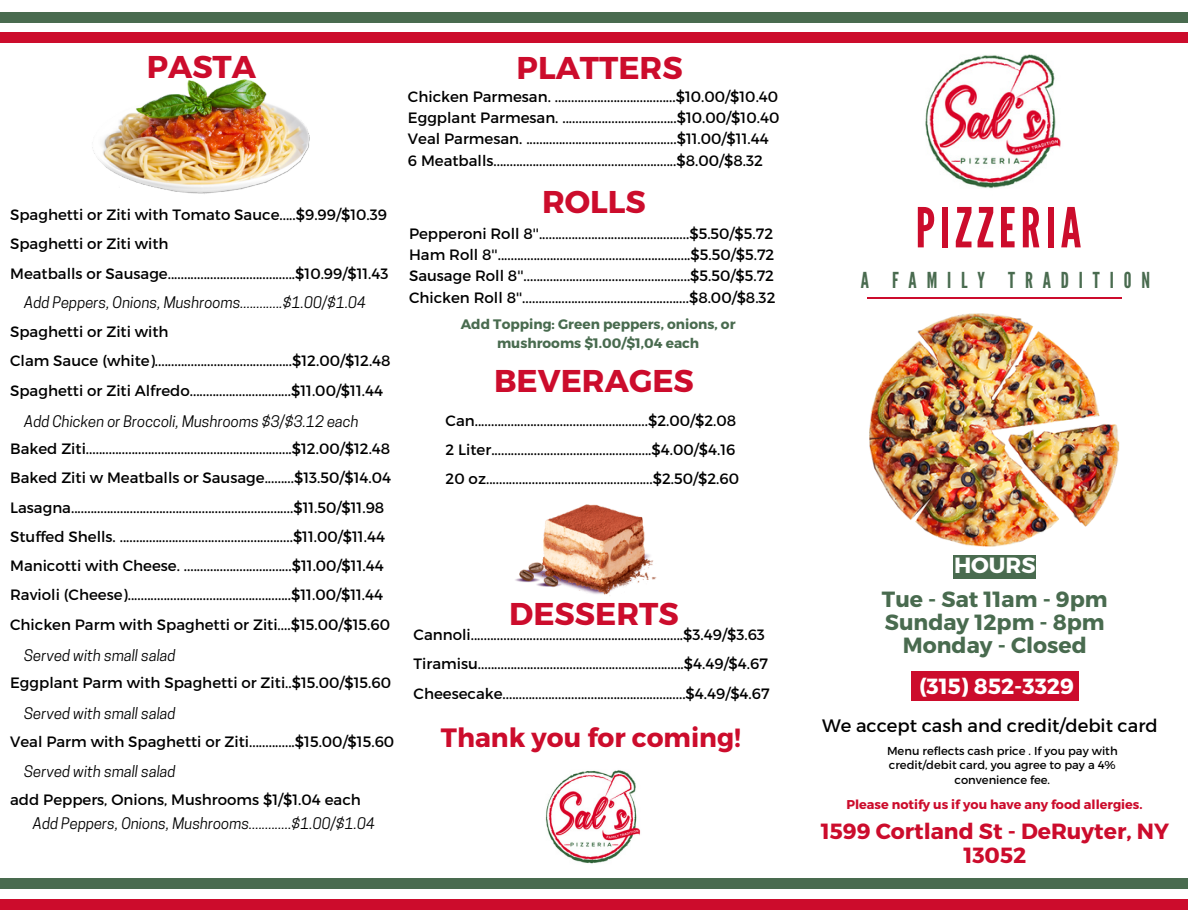
<style>
.page{position:relative;width:1188px;height:918px;background:#fff}
.page>*{position:absolute;margin:0;border:0;box-sizing:border-box;transform-origin:0 0}
.t1{font:55.05px "League Gothic";letter-spacing:.09em;color:#cc0c2c}
.t2{font:700 31.5px "Montserrat";color:#cc0c2c}
.t3{font:700 26.4px "Montserrat";color:#cc0c2c}
.t4{font:700 22.05px "Montserrat";color:#fff}
.t5{font:700 21.9px/22.6px "Montserrat";color:#496b4f;text-align:center}
.t6{font:700 21.9px/23.7px "Montserrat";color:#cc0c2c;text-align:center}
.t7{font:21.9px "League Gothic";letter-spacing:.45em;color:#496b4f}
.t8{font:700 21.9px "Montserrat";color:#fff}
.t9{font:18px "Montserrat";color:#000}
.t10{font:15px "Montserrat";color:#000}
.t11{font:italic 15px "Cooper Hewitt";color:#000}
.t12{font:700 13.65px/18.6px "Montserrat";color:#496b4f;text-align:center}
.t13{font:700 12.75px "Montserrat";color:#cc0c2c}
.t14{font:11.55px/14.4px "Montserrat";color:#000;text-align:center}
</style>
<div class="page">
<div style="left:0;top:32px;width:1188px;height:10px;background:#cc0c2c"></div>
<div style="left:0;top:12px;width:1188px;height:10px;background:#496b4f"></div>
<div style="left:0;top:899px;width:1188px;height:10px;background:#cc0c2c"></div>
<div style="left:0;top:879px;width:1188px;height:10px;background:#496b4f"></div>
<img style="left:925px;top:54px;width:136px;height:135px">
<hr style="left:868px;top:297px;width:254px;height:1px;background:#cc0c2c">
<div style="left:953px;top:555px;width:83px;height:24px;background:#496b4f"></div>
<img style="left:870px;top:313px;width:250px;height:233px">
<div style="left:911px;top:671px;width:167px;height:30px;background:#cc0c2c"></div>
<img style="left:545px;top:770px;width:96px;height:94px">
<img style="left:92px;top:79px;width:218px;height:115px">
<img style="left:515px;top:504px;width:142px;height:92px">
<p class="t2" style="left:147px;top:46px;width:111px">PASTA</p>
<p class="t10" style="left:10px;top:205px;width:378px">Spaghetti or Ziti with Tomato Sauce.....$9.99/$10.39</p>
<p class="t10" style="left:10px;top:234px;width:160px">Spaghetti or Ziti with</p>
<p class="t10" style="left:10px;top:264px;width:380px">Meatballs or Sausage.......................................$10.99/$11.43</p>
<h3 class="t11" style="left:24px;top:297px;width:344px">Add Peppers, Onions, Mushrooms.............$1.00/$1.04</h3>
<h2 class="t10" style="left:10px;top:322px;width:160px">Spaghetti or Ziti with</h2>
<p class="t10" style="left:10px;top:351px;width:382px">Clam Sauce (white)..........................................$12.00/$12.48</p>
<p class="t10" style="left:10px;top:381px;width:375px">Spaghetti or Ziti Alfredo...............................$11.00/$11.44</p>
<p class="t11" style="left:24px;top:416px;width:336px">Add Chicken or Broccoli, Mushrooms $3/$3.12 each</p>
<p class="t10" style="left:10px;top:439px;width:382px">Baked Ziti...............................................................$12.00/$12.48</p>
<p class="t10" style="left:10px;top:468px;width:383px">Baked Ziti w Meatballs or Sausage.........$13.50/$14.04</p>
<h2 class="t10" style="left:10px;top:498px;width:376px">Lasagna....................................................................$11.50/$11.98</h2>
<p class="t10" style="left:10px;top:527px;width:376px">Stuffed Shells. .....................................................$11.00/$11.44</p>
<p class="t10" style="left:10px;top:556px;width:375px">Manicotti with Cheese. .................................$11.00/$11.44</p>
<p class="t10" style="left:10px;top:585px;width:375px">Ravioli (Cheese)..................................................$11.00/$11.44</p>
<p class="t10" style="left:10px;top:615px;width:381px">Chicken Parm with Spaghetti or Ziti....$15.00/$15.60</p>
<p class="t11" style="left:24px;top:650px;width:153px">Served with small salad</p>
<p class="t10" style="left:10px;top:673px;width:383px">Eggplant Parm with Spaghetti or Ziti..$15.00/$15.60</p>
<h2 class="t11" style="left:24px;top:708px;width:153px">Served with small salad</h2>
<h2 class="t10" style="left:10px;top:732px;width:386px">Veal Parm with Spaghetti or Ziti..............$15.00/$15.60</h2>
<p class="t11" style="left:24px;top:766px;width:153px">Served with small salad</p>
<p class="t10" style="left:10px;top:790px;width:352px">add Peppers, Onions, Mushrooms $1/$1.04 each</p>
<p class="t11" style="left:33px;top:818px;width:344px">Add Peppers, Onions, Mushrooms.............$1.00/$1.04</p>
<p class="t2" style="left:517px;top:47px;width:168px">PLATTERS</p>
<h6 class="t10" style="left:408px;top:86px;width:372px">Chicken Parmesan. .....................................$10.00/$10.40</h6>
<h3 class="t10" style="left:408px;top:108px;width:373px">Eggplant Parmesan. ...................................$10.00/$10.40</h3>
<p class="t10" style="left:408px;top:129px;width:362px">Veal Parmesan. ..............................................$11.00/$11.44</p>
<p class="t10" style="left:408px;top:151px;width:357px">6 Meatballs........................................................$8.00/$8.32</p>
<p class="t2" style="left:542px;top:182px;width:105px">ROLLS</p>
<p class="t10" style="left:409px;top:224px;width:366px">Pepperoni Roll 8''..............................................$5.50/$5.72</p>
<p class="t10" style="left:409px;top:245px;width:367px">Ham Roll 8''...........................................................$5.50/$5.72</p>
<h1 class="t10" style="left:409px;top:266px;width:367px">Sausage Roll 8''...................................................$5.50/$5.72</h1>
<h5 class="t10" style="left:409px;top:288px;width:368px">Chicken Roll 8''...................................................$8.00/$8.32</h5>
<h4 class="t12" style="left:461px;top:315px;width:276px">Add Topping: Green peppers, onions, or mushrooms $1.00/$1,04 each</h4>
<p class="t2" style="left:494px;top:360px;width:201px">BEVERAGES</p>
<p class="t10" style="left:446px;top:411px;width:292px">Can.....................................................$2.00/$2.08</p>
<p class="t10" style="left:446px;top:440px;width:291px">2 Liter.................................................$4.00/$4.16</p>
<p class="t10" style="left:446px;top:469px;width:295px">20 oz...................................................$2.50/$2.60</p>
<p class="t2" style="left:509px;top:593px;width:171px">DESSERTS</p>
<p class="t10" style="left:414px;top:625px;width:353px">Cannoli.................................................................$3.49/$3.63</p>
<p class="t10" style="left:414px;top:654px;width:356px">Tiramisu...............................................................$4.49/$4.67</p>
<p class="t10" style="left:414px;top:684px;width:358px">Cheesecake........................................................$4.49/$4.67</p>
<p class="t3" style="left:441px;top:720px;width:301px">Thank you for coming!</p>
<p class="t1" style="left:916px;top:196px;width:167px">PIZZERIA</p>
<p class="t7" style="left:861px;top:268px;width:291px">A FAMILY TRADITION</p>
<p class="t4" style="left:954px;top:551px;width:83px">HOURS</p>
<p class="t5" style="left:882px;top:587px;width:227px">Tue - Sat 11am - 9pm<br>Sunday 12pm - 8pm<br>Monday - Closed</p>
<p class="t8" style="left:919px;top:671px;width:157px">(315) 852-3329</p>
<h6 class="t9" style="left:822px;top:713px;width:337px">We accept cash and credit/debit card</h6>
<p class="t14" style="left:887px;top:743px;width:232px">Menu reflects cash price . If you pay with credit/debit card, you agree to pay a 4% convenience fee.</p>
<p class="t13" style="left:846px;top:796px;width:298px">Please notify us if you have any food allergies.</p>
<p class="t6" style="left:821px;top:818px;width:350px">1599 Cortland St - DeRuyter, NY<br>13052</p>
</div>
